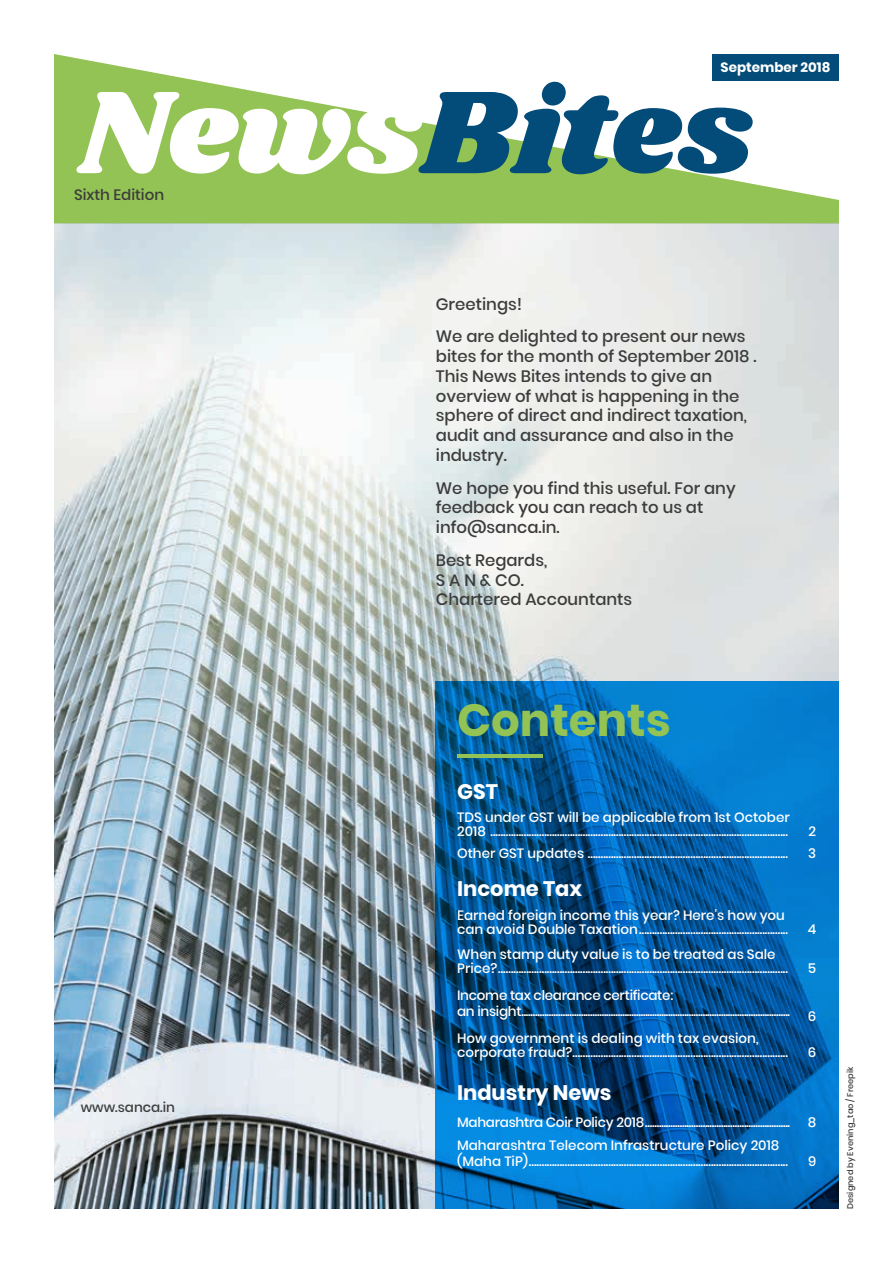
<style>
.page{position:relative;width:893px;height:1263px;background:#fff}
.page>*{position:absolute;margin:0;border:0;box-sizing:border-box;transform-origin:0 0}
.t1{font:700 45px "Poppins";color:#93c354}
.t2{font:700 21px "Poppins";color:#fff}
.t3{font:500 16.5px/19.8px "Poppins";color:#3d3c3c}
.t4{font:500 15px "Poppins";color:#3d3c3c}
.t5{font:500 13.5px/13.5px "Poppins";color:#fff}
.t6{font:500 13.5px/16.5px "Poppins";letter-spacing:-.02em;color:#fff}
.t7{font:700 13.5px "Poppins";color:#fff}
.t8{font:500 13.5px "Poppins";color:#3d3c3c}
.t9{font:500 8.25px "Poppins";color:#3d3c3c}
</style>
<div class="page">
<img style="left:54px;top:223px;width:785px;height:986px">
<svg style="left:436px;top:681px;width:403px;height:528px"></svg>
<svg style="left:54px;top:54px;width:785px;height:169px;fill:#93c354"></svg>
<svg style="left:77px;top:82px;width:676px;height:92px"></svg>
<hr style="left:457px;top:755px;width:86px;height:3px;background:#93c354">
<p class="t4" style="left:74px;top:186px;width:92px">Sixth Edition</p>
<p class="t8" style="left:81px;top:1099px;width:96px">www.sanca.in</p>
<p class="t7" style="left:721px;top:59px;width:111px">September 2018</p>
<p class="t3" style="left:436px;top:288px;width:311px;line-height:32.5px">Greetings!<br>We are delighted to present our news</p>
<p class="t3" style="left:436px;top:346px;width:322px">bites for the month of September 2018 .<br>This News Bites intends to give an overview of what is happening in the sphere of direct and indirect taxation, audit and assurance and also in the industry.</p>
<p class="t3" style="left:436px;top:478px;width:301px">We hope you find this useful. For any feedback you can reach to us at info@sanca.in.</p>
<p class="t3" style="left:436px;top:550px;width:198px">Best Regards,<br>S A N &amp; CO.<br>Chartered Accountants</p>
<h1 class="t1" style="left:457px;top:694px;width:215px">Contents</h1>
<h2 class="t2" style="left:457px;top:780px;width:42px">GST</h2>
<p class="t5" style="left:457px;top:811px;width:334px">TDS under GST will be applicable from 1st October<br>2018 ....................................................................................................................</p>
<p class="t5" style="left:809px;top:824px;width:9px">2</p>
<p class="t5" style="left:457px;top:847px;width:332px">Other GST updates ..............................................................................</p>
<p class="t5" style="left:808px;top:847px;width:10px">3</p>
<h2 class="t2" style="left:457px;top:876px;width:127px">Income Tax</h2>
<p class="t5" style="left:457px;top:909px;width:332px">Earned foreign income this year? Here’s how you can avoid Double Taxation..........................................................</p>
<p class="t5" style="left:808px;top:922px;width:10px">4</p>
<p class="t5" style="left:457px;top:948px;width:332px">When stamp duty value is to be treated as Sale<br>Price?.................................................................................................................</p>
<p class="t6" style="left:457px;top:987px;width:335px">Income tax clearance certificate:<br>an insight.....................................................................................................................</p>
<p class="t5" style="left:457px;top:1032px;width:332px">How government is dealing with tax evasion, corporate fraud?....................................................................................</p>
<p class="t5" style="left:808px;top:961px;width:10px">5</p>
<p class="t5" style="left:808px;top:1009px;width:10px">6</p>
<p class="t5" style="left:808px;top:1045px;width:10px">6</p>
<h2 class="t2" style="left:457px;top:1080px;width:156px">Industry News</h2>
<p class="t6" style="left:457px;top:1114px;width:335px">Maharashtra Coir Policy 2018...............................................................</p>
<p class="t5" style="left:808px;top:1115px;width:10px">8</p>
<p class="t5" style="left:457px;top:1137px;width:332px;line-height:16.5px">Maharashtra Telecom Infrastructure Policy 2018 (Maha TiP).....................................................................................................</p>
<p class="t5" style="left:808px;top:1155px;width:10px">9</p>
<p class="t9" style="left:845px;top:1209px;width:144px;rotate:-90deg">Designed by Evening_tao / Freepik</p>
</div>
